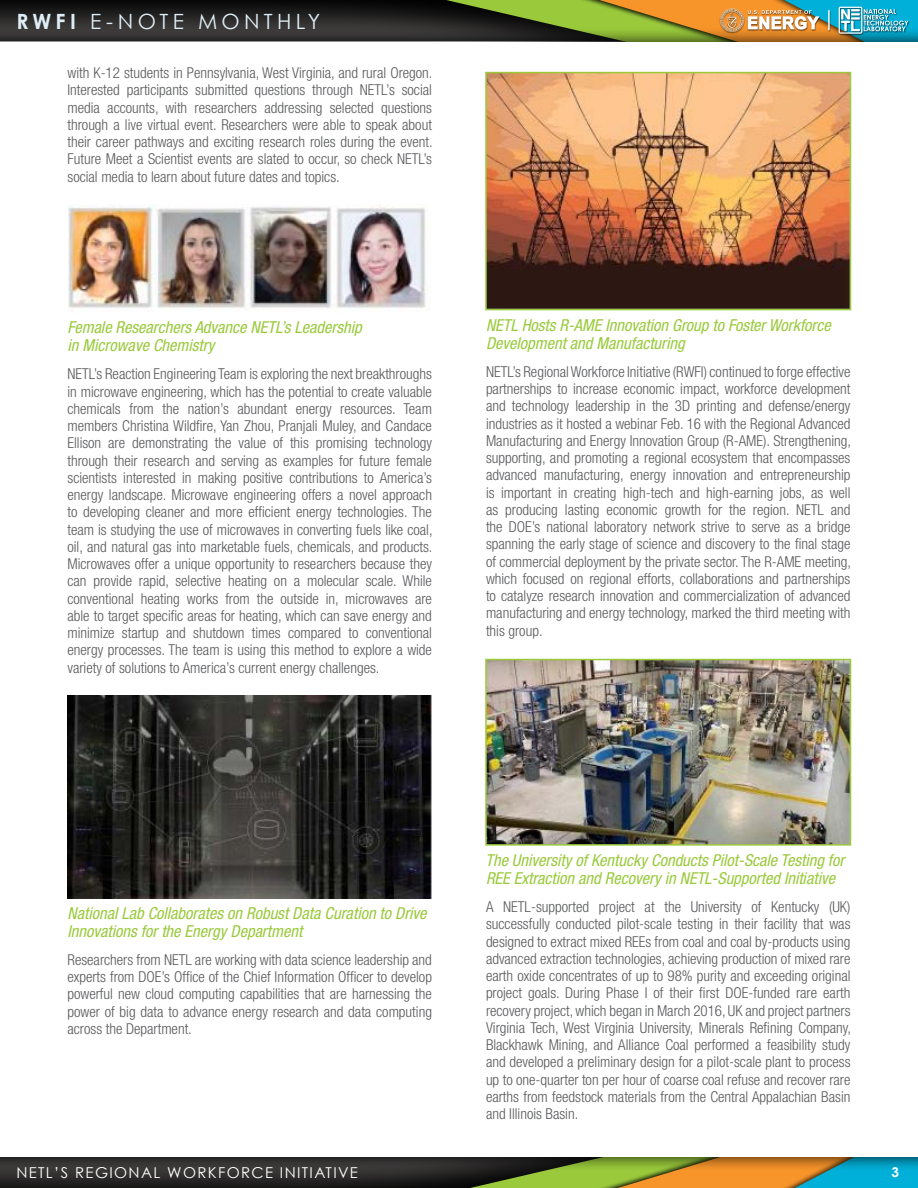
<style>
.page{position:relative;width:918px;height:1188px;background:#fff}
.page>*{position:absolute;margin:0;border:0;box-sizing:border-box;transform-origin:0 0}
.t1{font:21px "Century Gothic";letter-spacing:.205em;color:#dfeef6}
.t2{font:italic condensed 16.5px/18px "Helvetica Neue LT Std";color:#9aca3c}
.t3{font:300 condensed 15px/17.2px "Helvetica Neue LT Std";color:#58595b;text-align:justify}
.t4{font:15px "Century Gothic";letter-spacing:.09em;color:#fff}
.t5{font:700 13.5px "Century Gothic";color:#fff}
.s1{font-weight:700}
</style>
<div class="page">
<svg style="left:70px;top:1172px;width:507px;height:16px;background:#333924"></svg>
<svg style="left:581px;top:1172px;width:337px;height:16px;background:#90a163"></svg>
<svg style="left:70px;top:0;width:507px;height:27px;background:#2e3420"></svg>
<svg style="left:581px;top:0;width:337px;height:27px;background:#a1a24f"></svg>
<div style="left:0;top:27px;width:918px;height:1145px;background:#000;opacity:.6"></div>
<div style="left:0;top:42px;width:918px;height:1115px;background:#fff"></div>
<div style="left:720px;top:7px;width:190px;height:28px;background:#000;opacity:.6"></div>
<svg style="left:839px;top:7px;width:69px;height:27px;background:#55b3c9"></svg>
<svg style="left:828px;top:11px;width:2px;height:19px"></svg>
<svg style="left:720px;top:8px;width:100px;height:24px"></svg>
<img style="left:69px;top:205px;width:357px;height:103px">
<img style="left:68px;top:696px;width:364px;height:202px">
<img style="left:488px;top:75px;width:360px;height:232px">
<div style="left:485px;top:72px;width:366px;height:238px;border:2px solid #9aca3c"></div>
<img style="left:488px;top:662px;width:360px;height:181px">
<div style="left:485px;top:659px;width:366px;height:187px;border:2px solid #9aca3c"></div>
<h1 class="t1" style="left:16px;top:8px;width:305px"><span class="s1">RWFI</span> E-NOTE MONTHLY</h1>
<p class="t3" style="left:68px;top:64px;width:367px">with K-12 students in Pennsylvania, West Virginia, and rural Oregon.<br>Interested participants submitted questions through NETL’s social media accounts, with researchers addressing selected questions through a live virtual event. Researchers were able to speak about their career pathways and exciting research roles during the event.<br>Future Meet a Scientist events are slated to occur, so check NETL’s social media to learn about future dates and topics.</p>
<p class="t2" style="left:68px;top:319px;width:296px">Female Researchers Advance NETL’s Leadership in Microwave Chemistry</p>
<p class="t3" style="left:68px;top:365px;width:367px">NETL’s Reaction Engineering Team is exploring the next breakthroughs in microwave engineering, which has the potential to create valuable chemicals from the nation’s abundant energy resources. Team members Christina Wildfire, Yan Zhou, Pranjali Muley, and Candace Ellison are demonstrating the value of this promising technology through their research and serving as examples for future female scientists interested in making positive contributions to America’s energy landscape. Microwave engineering offers a novel approach to developing cleaner and more efficient energy technologies. The team is studying the use of microwaves in converting fuels like coal, oil, and natural gas into marketable fuels, chemicals, and products.<br>Microwaves offer a unique opportunity to researchers because they can provide rapid, selective heating on a molecular scale. While conventional heating works from the outside in, microwaves are able to target specific areas for heating, which can save energy and minimize startup and shutdown times compared to conventional energy processes. The team is using this method to explore a wide variety of solutions to America’s current energy challenges.</p>
<p class="t2" style="left:486px;top:316px;width:346px">NETL Hosts R-AME Innovation Group to Foster Workforce<br>Development and Manufacturing</p>
<p class="t3" style="left:486px;top:363px;width:367px">NETL’s Regional Workforce Initiative (RWFI) continued to forge effective partnerships to increase economic impact, workforce development and technology leadership in the 3D printing and defense/energy industries as it hosted a webinar Feb. 16 with the Regional Advanced Manufacturing and Energy Innovation Group (R-AME). Strengthening, supporting, and promoting a regional ecosystem that encompasses advanced manufacturing, energy innovation and entrepreneurship is important in creating high-tech and high-earning jobs, as well as producing lasting economic growth for the region. NETL and the DOE’s national laboratory network strive to serve as a bridge spanning the early stage of science and discovery to the final stage of commercial deployment by the private sector. The R-AME meeting, which focused on regional efforts, collaborations and partnerships to catalyze research innovation and commercialization of advanced manufacturing and energy technology, marked the third meeting with this group.</p>
<p class="t2" style="left:68px;top:904px;width:361px">National Lab Collaborates on Robust Data Curation to Drive<br>Innovations for the Energy Department</p>
<p class="t3" style="left:68px;top:951px;width:366px">Researchers from NETL are working with data science leadership and experts from DOE’s Office of the Chief Information Officer to develop powerful new cloud computing capabilities that are harnessing the power of big data to advance energy research and data computing across the Department.</p>
<p class="t2" style="left:485px;top:852px;width:361px">The University of Kentucky Conducts Pilot-Scale Testing for<br>REE Extraction and Recovery in NETL-Supported Initiative</p>
<p class="t3" style="left:486px;top:898px;width:367px">A NETL-supported project at the University of Kentucky (UK) successfully conducted pilot-scale testing in their facility that was designed to extract mixed REEs from coal and coal by-products using advanced extraction technologies, achieving production of mixed rare earth oxide concentrates of up to 98% purity and exceeding original project goals. During Phase I of their first DOE-funded rare earth recovery project, which began in March 2016, UK and project partners Virginia Tech, West Virginia University, Minerals Refining Company, Blackhawk Mining, and Alliance Coal performed a feasibility study and developed a preliminary design for a pilot-scale plant to process up to one-quarter ton per hour of coarse coal refuse and recover rare earths from feedstock materials from the Central Appalachian Basin and Illinois Basin.</p>
<p class="t4" style="left:16px;top:1163px;width:343px">NETL’S REGIONAL WORKFORCE INITIATIVE</p>
<p class="t5" style="left:892px;top:1164px;width:9px">3</p>
</div>
